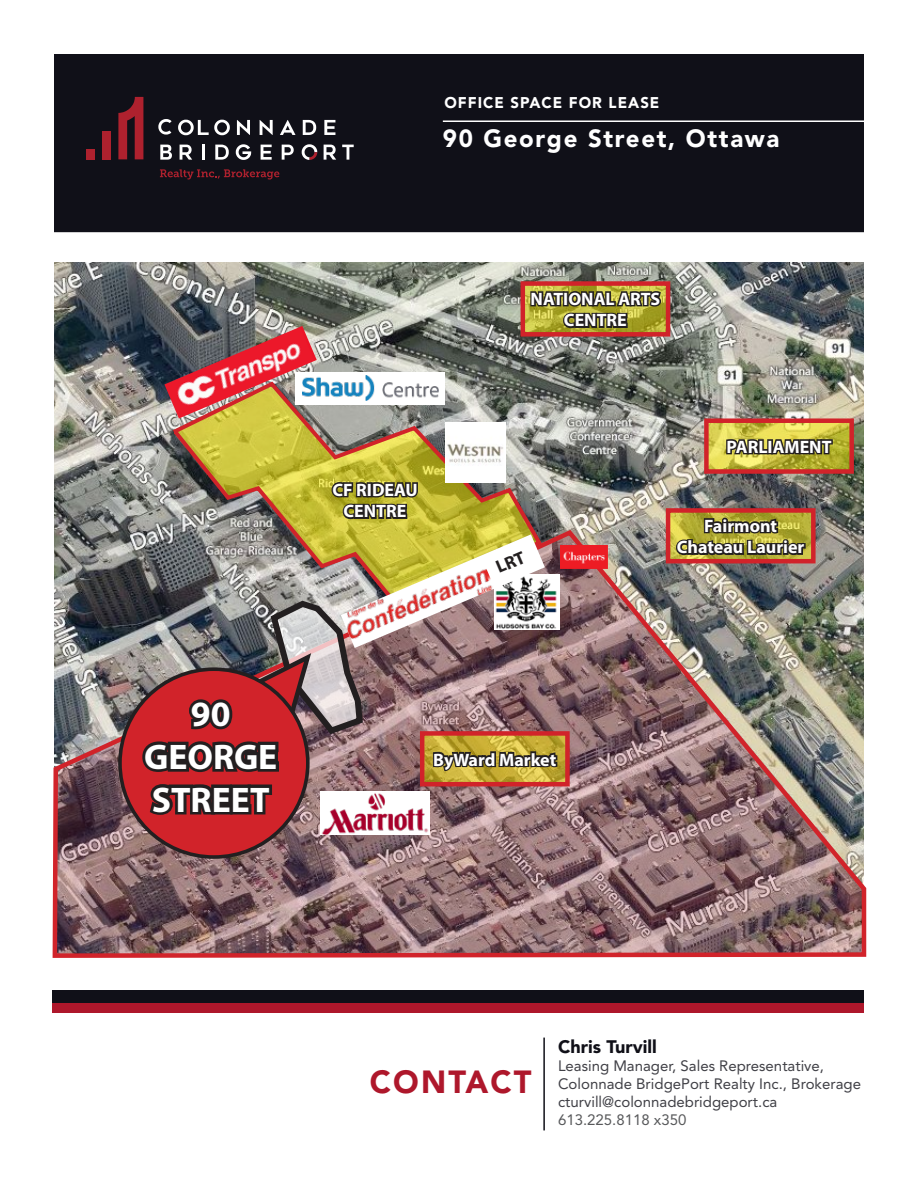
<style>
.page{position:relative;width:918px;height:1188px;background:#fff}
.page>*{position:absolute;margin:0;border:0;box-sizing:border-box;transform-origin:0 0}
.t1{font:700 35.7px/42.8px "Myriad Pro";color:#fff;text-align:center}
.t2{font:900 31.8px "Avenir LT Std";letter-spacing:.07em;color:#ae172b}
.t3{font:900 24.75px "Avenir LT Std";letter-spacing:.07em;color:#fff}
.t4{font:700 18px/21.6px "Myriad Pro";color:#fff;text-align:center}
.t5{font:900 18px "Avenir LT Std";color:#101018}
.t6{font:900 15.45px "Avenir LT Std";letter-spacing:.07em;color:#fff}
.t7{font:15px/18px "Avenir LT Std";color:#404046}
.t8{font:15px "Avenir LT Std";color:#57585a}
</style>
<div class="page">
<div style="left:54px;top:54px;width:810px;height:178px;background:#101018"></div>
<svg style="left:160px;top:145px;width:12px;height:15px"></svg>
<svg style="left:180px;top:145px;width:12px;height:15px"></svg>
<hr style="left:202px;top:145px;width:3px;height:15px;background:#fff">
<svg style="left:178px;top:120px;width:52px;height:15px"></svg>
<svg style="left:215px;top:145px;width:14px;height:15px"></svg>
<svg style="left:237px;top:120px;width:13px;height:15px"></svg>
<svg style="left:236px;top:144px;width:15px;height:16px"></svg>
<svg style="left:260px;top:120px;width:13px;height:15px"></svg>
<svg style="left:261px;top:145px;width:11px;height:15px"></svg>
<svg style="left:280px;top:120px;width:16px;height:15px"></svg>
<svg style="left:282px;top:145px;width:12px;height:15px"></svg>
<svg style="left:303px;top:120px;width:13px;height:15px"></svg>
<svg style="left:324px;top:120px;width:11px;height:15px"></svg>
<svg style="left:324px;top:145px;width:12px;height:15px"></svg>
<svg style="left:342px;top:145px;width:12px;height:15px"></svg>
<svg style="left:158px;top:119px;width:14px;height:16px"></svg>
<div style="left:102px;top:131px;width:9px;height:28px;background:#ae212e"></div>
<svg style="left:118px;top:97px;width:25px;height:62px"></svg>
<div style="left:86px;top:149px;width:9px;height:10px;background:#ae212e"></div>
<svg style="left:302px;top:144px;width:15px;height:16px"></svg>
<svg style="left:160px;top:169px;width:119px;height:11px"></svg>
<img style="left:54px;top:262px;width:810px;height:265px">
<img style="left:52px;top:527px;width:815px;height:431px">
<svg style="left:169px;top:379px;width:376px;height:82px;background:#ada36f"></svg>
<svg style="left:526px;top:286px;width:139px;height:46px"></svg>
<svg style="left:529px;top:270px;width:134px;height:69px;background:#7d7b41"></svg>
<div style="left:521px;top:281px;width:149px;height:56px;border:4px solid #d1232a"></div>
<svg style="left:559px;top:736px;width:6px;height:45px"></svg>
<div style="left:420px;top:731px;width:150px;height:55px;border:4px solid #d1232a"></div>
<svg style="left:671px;top:513px;width:140px;height:45px"></svg>
<img style="left:675px;top:492px;width:132px;height:164px">
<div style="left:666px;top:508px;width:150px;height:55px;border:4px solid #d1232a"></div>
<svg style="left:709px;top:423px;width:140px;height:46px"></svg>
<img style="left:725px;top:410px;width:109px;height:71px">
<div style="left:704px;top:418px;width:150px;height:56px;border:4px solid #d1232a"></div>
<img style="left:561px;top:546px;width:47px;height:23px">
<img style="left:445px;top:422px;width:60px;height:39px">
<div style="left:295px;top:372px;width:150px;height:33px;background:#fff"></div>
<img style="left:317px;top:376px;width:121px;height:24px">
<img style="left:164px;top:326px;width:153px;height:92px">
<svg style="left:120px;top:669px;width:188px;height:188px"></svg>
<hr style="left:443px;top:120px;width:475px;height:2px;background:#fff">
<div style="left:52px;top:1001px;width:812px;height:12px;background:#ae172b"></div>
<div style="left:52px;top:990px;width:812px;height:12px;background:#101018"></div>
<hr style="left:543px;top:1038px;width:2px;height:92px;background:#101018">
<img style="left:139px;top:461px;width:420px;height:407px">
<p class="t6" style="left:444px;top:94px;width:217px">OFFICE SPACE FOR LEASE</p>
<h3 class="t3" style="left:443px;top:124px;width:338px">90 George Street, Ottawa</h3>
<p class="t4" style="left:332px;top:478px;width:87px">CF RIDEAU<br>CENTRE</p>
<p class="t4" style="left:531px;top:287px;width:131px">NATIONAL ARTS<br>CENTRE</p>
<p class="t4" style="left:726px;top:435px;width:107px">PARLIAMENT</p>
<p class="t4" style="left:677px;top:514px;width:129px">Fairmont<br>Chateau Laurier</p>
<h1 class="t1" style="left:144px;top:691px;width:135px">90<br>GEORGE<br>STREET</h1>
<p class="t4" style="left:433px;top:748px;width:125px">ByWard Market</p>
<h2 class="t2" style="left:370px;top:1063px;width:163px">CONTACT</h2>
<p class="t5" style="left:558px;top:1036px;width:100px">Chris Turvill</p>
<p class="t7" style="left:558px;top:1057px;width:304px">Leasing Manager, Sales Representative,<br>Colonnade BridgePort Realty Inc., Brokerage cturvill@colonnadebridgeport.ca</p>
<p class="t8" style="left:558px;top:1111px;width:130px">613.225.8118 x350</p>
</div>
